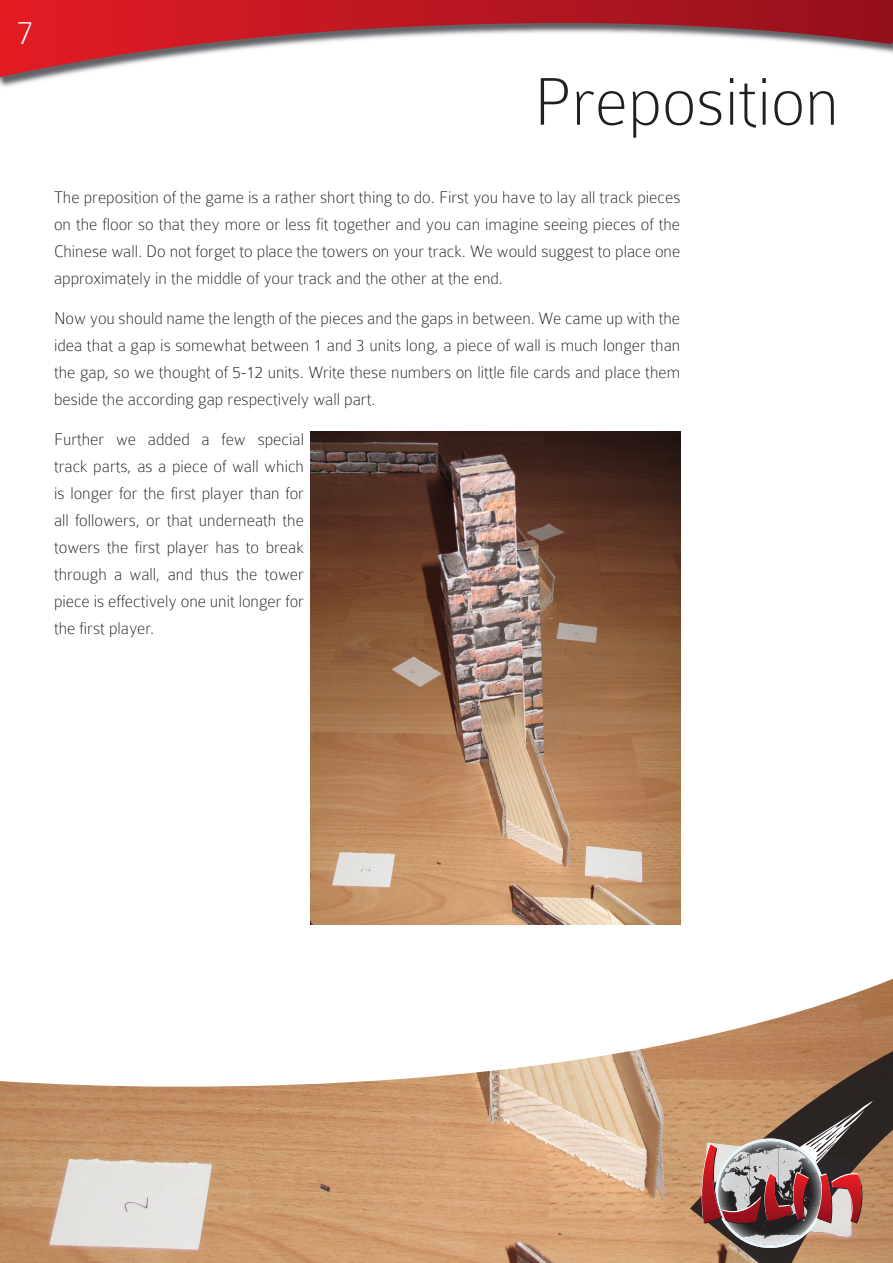
<style>
.page{position:relative;width:893px;height:1263px;background:#fff}
.page>*{position:absolute;margin:0;border:0;box-sizing:border-box;transform-origin:0 0}
.t1{font:100 72px "Colaborate";color:#231f20}
.t2{font:100 36px "Colaborate";color:#fff}
.t3{font:100 18px/27px "Colaborate";color:#231f20;text-align:justify}
</style>
<div class="page">
<img style="left:0;top:979px;width:893px;height:284px">
<img style="left:310px;top:432px;width:370px;height:493px">
<svg style="left:0;top:0;width:893px;height:77px"></svg>
<svg style="left:690px;top:1004px;width:203px;height:259px;background:#ae8665"></svg>
<svg style="left:702px;top:1101px;width:171px;height:147px;background:#957269"></svg>
<h2 class="t2" style="left:17px;top:14px;width:18px">7</h2>
<h1 class="t1" style="left:533px;top:65px;width:307px">Preposition</h1>
<p class="t3" style="left:54px;top:184px;width:628px">The preposition of the game is a rather short thing to do. First you have to lay all track pieces on the floor so that they more or less fit together and you can imagine seeing pieces of the Chinese wall. Do not forget to place the towers on your track. We would suggest to place one approximately in the middle of your track and the other at the end.</p>
<p class="t3" style="left:54px;top:305px;width:628px">Now you should name the length of the pieces and the gaps in between. We came up with the idea that a gap is somewhat between 1 and 3 units long, a piece of wall is much longer than the gap, so we thought of 5-12 units. Write these numbers on little file cards and place them beside the according gap respectively wall part.</p>
<p class="t3" style="left:54px;top:425px;width:252px">Further we added a few special track parts, as a piece of wall which is longer for the first player than for all followers, or that underneath the towers the first player has to break through a wall, and thus the tower piece is effectively one unit longer for the first player.</p>
</div>
